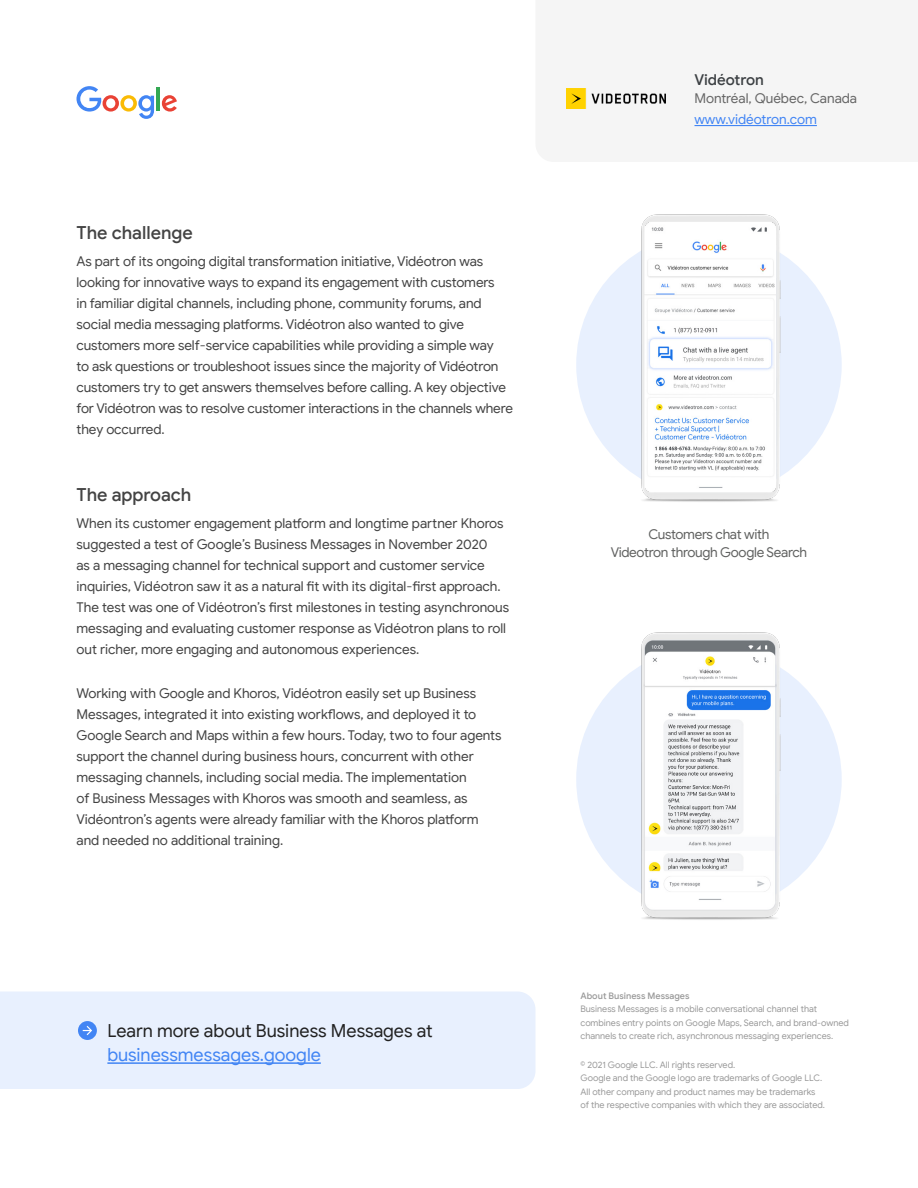
<style>
.page{position:relative;width:918px;height:1188px;background:#fff}
.page>*{position:absolute;margin:0;border:0;box-sizing:border-box;transform-origin:0 0}
.t1{font:18px "Google Sans";color:#212121}
.t2{font:500 18px "Google Sans";color:#434343}
.t3{font:18px "Google Sans";color:#4285f4}
.t4{font:500 15px "Google Sans";letter-spacing:-.005em;color:#3c4043}
.t5{font:13.5px/21px "Google Sans";letter-spacing:-.005em;color:#434343}
.t6{font:13.5px/18px "Google Sans";letter-spacing:-.025em;color:#616261;text-align:center}
.t7{font:13.5px "Google Sans";color:#666}
.t8{font:13.5px "Google Sans";letter-spacing:-.005em;color:#4285f4}
.t9{font:9px/13.5px "Google Sans";color:#999}
.t10{font:500 9px "Google Sans";color:#999}
</style>
<div class="page">
<div style="left:0;top:992px;width:536px;height:97px;background:#e8f0fe"></div>
<hr style="left:107px;top:1062px;width:214px;height:2px;background:#4285f4">
<div style="left:78px;top:1021px;width:19px;height:19px;background:#4285f4;border-radius:50%"></div>
<svg style="left:83px;top:1026px;width:9px;height:9px"></svg>
<div style="left:566px;top:88px;width:251px;height:39px;background:#f5f5f5"></div>
<img style="left:576px;top:632px;width:266px;height:288px">
<img style="left:576px;top:214px;width:266px;height:288px">
<hr style="left:694px;top:125px;width:123px;height:1px;background:#4285f4">
<img style="left:567px;top:89px;width:98px;height:19px">
<img style="left:645px;top:223px;width:131px;height:268px">
<svg style="left:77px;top:86px;width:77px;height:33px"></svg>
<hr style="left:157px;top:87px;width:3px;height:24px;background:#34a853">
<svg style="left:162px;top:95px;width:15px;height:17px"></svg>
<h1 class="t2" style="left:76px;top:222px;width:118px">The challenge</h1>
<p class="t5" style="left:76px;top:251px;width:438px">As part of its ongoing digital transformation initiative, Vidéotron was looking for innovative ways to expand its engagement with customers<br>in familiar digital channels, including phone, community forums, and social media messaging platforms. Vidéotron also wanted to give customers more self-service capabilities while providing a simple way<br>to ask questions or troubleshoot issues since the majority of Vidéotron customers try to get answers themselves before calling. A key objective for Vidéotron was to resolve customer interactions in the channels where they occurred.</p>
<h1 class="t2" style="left:76px;top:484px;width:117px">The approach</h1>
<p class="t5" style="left:76px;top:513px;width:434px">When its customer engagement platform and longtime partner Khoros suggested a test of Google’s Business Messages in November 2020<br>as a messaging channel for technical support and customer service inquiries, Vidéotron saw it as a natural fit with its digital-first approach.<br>The test was one of Vidéotron’s first milestones in testing asynchronous messaging and evaluating customer response as Vidéotron plans to roll out richer, more engaging and autonomous experiences.</p>
<p class="t5" style="left:76px;top:683px;width:427px">Working with Google and Khoros, Vidéotron easily set up Business Messages, integrated it into existing workflows, and deployed it to Google Search and Maps within a few hours. Today, two to four agents support the channel during business hours, concurrent with other messaging channels, including social media. The implementation<br>of Business Messages with Khoros was smooth and seamless, as Vidéontron’s agents were already familiar with the Khoros platform and needed no additional training.</p>
<h1 class="t1" style="left:107px;top:1020px;width:327px">Learn more about Business Messages at</h1>
<h1 class="t3" style="left:107px;top:1044px;width:215px">businessmessages.google</h1>
<p class="t4" style="left:694px;top:71px;width:71px">Vidéotron</p>
<p class="t7" style="left:694px;top:90px;width:164px">Montréal, Québec, Canada</p>
<p class="t8" style="left:694px;top:111px;width:124px">www.vidéotron.com</p>
<p class="t6" style="left:611px;top:525px;width:198px">Customers chat with<br>Videotron through Google Search</p>
<p class="t10" style="left:580px;top:990px;width:111px">About Business Messages</p>
<p class="t9" style="left:580px;top:1002px;width:270px">Business Messages is a mobile conversational channel that combines entry points on Google Maps, Search, and brand-owned channels to create rich, asynchronous messaging experiences.</p>
<p class="t9" style="left:580px;top:1058px;width:246px">© 2021 Google LLC. All rights reserved.<br>Google and the Google logo are trademarks of Google LLC.<br>All other company and product names may be trademarks of the respective companies with which they are associated.</p>
</div>
